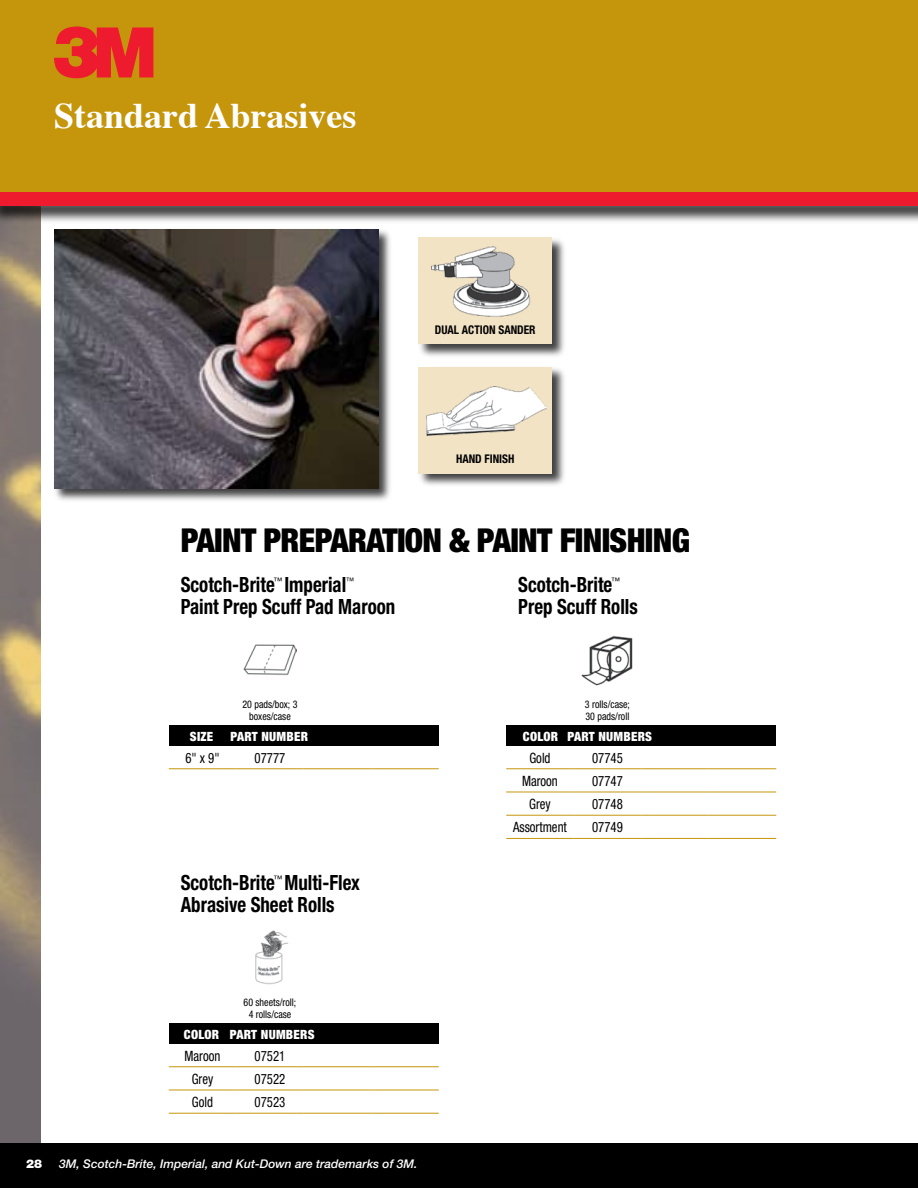
<style>
.page{position:relative;width:918px;height:1188px;background:#fff}
.page>*{position:absolute;margin:0;border:0;box-sizing:border-box;transform-origin:0 0}
.t1{font:700 36px "Times";color:#fff}
.t2{font:900 condensed 33px "Helvetica Neue";letter-spacing:-.02em;color:#000}
.t3{font:700 condensed 21px/22.5px "Helvetica Neue";color:#000;scale:.9 1}
.t4{font:condensed 14.25px "Helvetica Neue";color:#000;scale:.9 1}
.t5{font:900 condensed 12.75px "Helvetica Neue";letter-spacing:.02em;color:#fff}
.t6{font:italic 500 12px "Helvetica Neue";color:#fff}
.t7{font:700 condensed 12px "Helvetica Neue";color:#000;scale:.95 1}
.t8{font:900 12px "Helvetica Neue";color:#fff}
.t9{font:condensed 10.5px/11.2px "Helvetica Neue";color:#000;text-align:center;scale:.95 1}
.t10{font:9px "Helvetica Neue";color:#000}
.t11{font:condensed 9px "Helvetica Neue";color:#000;scale:.9 1}
</style>
<div class="page">
<hr style="left:169px;top:768px;width:67px;height:1px;background:#c5960b">
<hr style="left:236px;top:768px;width:68px;height:1px;background:#c5960b">
<hr style="left:304px;top:768px;width:67px;height:1px;background:#c5960b">
<hr style="left:371px;top:768px;width:68px;height:1px;background:#c5960b">
<hr style="left:169px;top:1066px;width:67px;height:1px;background:#c5960b">
<hr style="left:236px;top:1066px;width:68px;height:1px;background:#c5960b">
<hr style="left:304px;top:1066px;width:67px;height:1px;background:#c5960b">
<hr style="left:371px;top:1066px;width:68px;height:1px;background:#c5960b">
<hr style="left:506px;top:768px;width:68px;height:1px;background:#c5960b">
<hr style="left:574px;top:768px;width:67px;height:1px;background:#c5960b">
<hr style="left:641px;top:768px;width:68px;height:1px;background:#c5960b">
<hr style="left:709px;top:768px;width:67px;height:1px;background:#c5960b">
<hr style="left:506px;top:792px;width:68px;height:1px;background:#c5960b">
<hr style="left:574px;top:792px;width:67px;height:1px;background:#c5960b">
<hr style="left:641px;top:792px;width:68px;height:1px;background:#c5960b">
<hr style="left:709px;top:792px;width:67px;height:1px;background:#c5960b">
<hr style="left:506px;top:815px;width:68px;height:1px;background:#c5960b">
<hr style="left:574px;top:815px;width:67px;height:1px;background:#c5960b">
<hr style="left:641px;top:815px;width:68px;height:1px;background:#c5960b">
<hr style="left:709px;top:815px;width:67px;height:1px;background:#c5960b">
<hr style="left:506px;top:838px;width:68px;height:1px;background:#c5960b">
<hr style="left:574px;top:838px;width:67px;height:1px;background:#c5960b">
<hr style="left:641px;top:838px;width:68px;height:1px;background:#c5960b">
<hr style="left:709px;top:838px;width:67px;height:1px;background:#c5960b">
<hr style="left:169px;top:1090px;width:67px;height:1px;background:#c5960b">
<hr style="left:236px;top:1090px;width:68px;height:1px;background:#c5960b">
<hr style="left:304px;top:1090px;width:67px;height:1px;background:#c5960b">
<hr style="left:371px;top:1090px;width:68px;height:1px;background:#c5960b">
<hr style="left:169px;top:1113px;width:67px;height:1px;background:#c5960b">
<hr style="left:236px;top:1113px;width:68px;height:1px;background:#c5960b">
<hr style="left:304px;top:1113px;width:67px;height:1px;background:#c5960b">
<hr style="left:371px;top:1113px;width:68px;height:1px;background:#c5960b">
<img style="left:243px;top:644px;width:54px;height:32px">
<img style="left:581px;top:635px;width:52px;height:51px">
<div style="left:169px;top:726px;width:270px;height:20px;background:#000"></div>
<div style="left:506px;top:726px;width:270px;height:20px;background:#000"></div>
<img style="left:255px;top:930px;width:34px;height:54px">
<div style="left:169px;top:1024px;width:270px;height:20px;background:#000"></div>
<div style="left:52px;top:228px;width:342px;height:274px;background:#000;opacity:.75"></div>
<img style="left:54px;top:230px;width:324px;height:258px">
<div style="left:417px;top:236px;width:149px;height:123px;background:#000;opacity:.75"></div>
<div style="left:418px;top:238px;width:134px;height:106px;background:#f2e3c5"></div>
<img style="left:431px;top:246px;width:100px;height:83px">
<div style="left:417px;top:366px;width:149px;height:123px;background:#000;opacity:.75"></div>
<div style="left:418px;top:367px;width:134px;height:107px;background:#f2e3c5"></div>
<img style="left:427px;top:387px;width:120px;height:49px">
<img style="left:0;top:226px;width:40px;height:917px">
<div style="left:0;top:0;width:918px;height:194px;background:#c5960b"></div>
<div style="left:0;top:194px;width:918px;height:32px;background:#000;opacity:.75"></div>
<div style="left:0;top:192px;width:918px;height:14px;background:#ed1b2d"></div>
<div style="left:0;top:1143px;width:918px;height:45px;background:#000"></div>
<svg style="left:54px;top:26px;width:99px;height:52px"></svg>
<h1 class="t1" style="left:54px;top:81px;width:304px">Standard Abrasives</h1>
<p class="t7" style="left:435px;top:322px;width:107px">DUAL ACTION SANDER</p>
<p class="t7" style="left:456px;top:452px;width:63px">HAND FINISH</p>
<h2 class="t2" style="left:181px;top:520px;width:32px">PAINT</h2>
<h2 class="t2" style="left:264px;top:520px;width:34px">PREPARATION</h2>
<h2 class="t2" style="left:449px;top:520px;width:60px">&amp; PAINT</h2>
<h2 class="t2" style="left:560px;top:520px;width:132px">FINISHING</h2>
<p class="t3" style="left:181px;top:573px;width:106px">Scotch-Brite</p>
<p class="t10" style="left:274px;top:575px;width:10px">™</p>
<p class="t3" style="left:284px;top:573px;width:70px">Imperial</p>
<p class="t11" style="left:346px;top:575px;width:10px">™</p>
<p class="t3" style="left:181px;top:595px;width:240px">Paint Prep Scuff Pad Maroon</p>
<p class="t3" style="left:518px;top:573px;width:106px">Scotch-Brite</p>
<p class="t10" style="left:611px;top:575px;width:10px">™</p>
<p class="t3" style="left:518px;top:595px;width:134px">Prep Scuff Rolls</p>
<p class="t9" style="left:242px;top:699px;width:60px">20 pads/box; 3 boxes/case</p>
<p class="t9" style="left:585px;top:699px;width:49px;text-align:left">3 rolls/case;<br>30 pads/roll</p>
<p class="t5" style="left:169px;top:728px;width:12px">SI</p>
<p class="t5" style="left:201px;top:728px;width:11px">ZE</p>
<p class="t5" style="left:230px;top:728px;width:15px">PART</p>
<p class="t5" style="left:261px;top:728px;width:9px">NUM</p>
<p class="t5" style="left:287px;top:728px;width:16px">BER</p>
<p class="t5" style="left:506px;top:728px;width:9px">COLOR</p>
<p class="t5" style="left:567px;top:728px;width:15px">PART</p>
<p class="t5" style="left:598px;top:728px;width:9px">NUM</p>
<p class="t5" style="left:623px;top:728px;width:30px">BERS</p>
<p class="t4" style="left:185px;top:749px;width:39px">6" x 9"</p>
<p class="t4" style="left:255px;top:749px;width:36px">07777</p>
<p class="t4" style="left:529px;top:749px;width:25px">Gold</p>
<p class="t4" style="left:592px;top:749px;width:36px">07745</p>
<p class="t4" style="left:522px;top:773px;width:41px">Maroon</p>
<p class="t4" style="left:592px;top:773px;width:36px">07747</p>
<p class="t4" style="left:529px;top:796px;width:25px">Grey</p>
<p class="t4" style="left:592px;top:796px;width:36px">07748</p>
<p class="t4" style="left:513px;top:819px;width:61px">Assortment</p>
<p class="t4" style="left:592px;top:819px;width:36px">07749</p>
<p class="t3" style="left:181px;top:871px;width:106px">Scotch-Brite</p>
<p class="t10" style="left:274px;top:873px;width:10px">™</p>
<p class="t3" style="left:181px;top:871px;width:201px;text-indent:104px">Multi-Flex<br>Abrasive Sheet Rolls</p>
<p class="t9" style="left:244px;top:997px;width:57px">60 sheets/roll;<br>4 rolls/case</p>
<p class="t5" style="left:169px;top:1026px;width:9px">COLOR</p>
<p class="t5" style="left:230px;top:1026px;width:15px">PART</p>
<p class="t5" style="left:261px;top:1026px;width:9px">NUM</p>
<p class="t5" style="left:286px;top:1026px;width:30px">BERS</p>
<p class="t4" style="left:185px;top:1047px;width:41px">Maroon</p>
<p class="t4" style="left:255px;top:1047px;width:36px">07521</p>
<p class="t4" style="left:192px;top:1071px;width:25px">Grey</p>
<p class="t4" style="left:255px;top:1071px;width:36px">07522</p>
<p class="t4" style="left:192px;top:1094px;width:25px">Gold</p>
<p class="t4" style="left:255px;top:1094px;width:36px">07523</p>
<p class="t6" style="left:83px;top:1157px;width:127px">Scotch-Brite, Imperial,</p>
<p class="t6" style="left:218px;top:1157px;width:201px">Trizact are trademarks of 3M. of 3M.</p>
<p class="t8" style="left:26px;top:1157px;width:18px">28</p>
<p class="t6" style="left:59px;top:1157px;width:322px">3M, Perfect It, Imperial, andand Ku -Down are trademarks</p>
</div>
